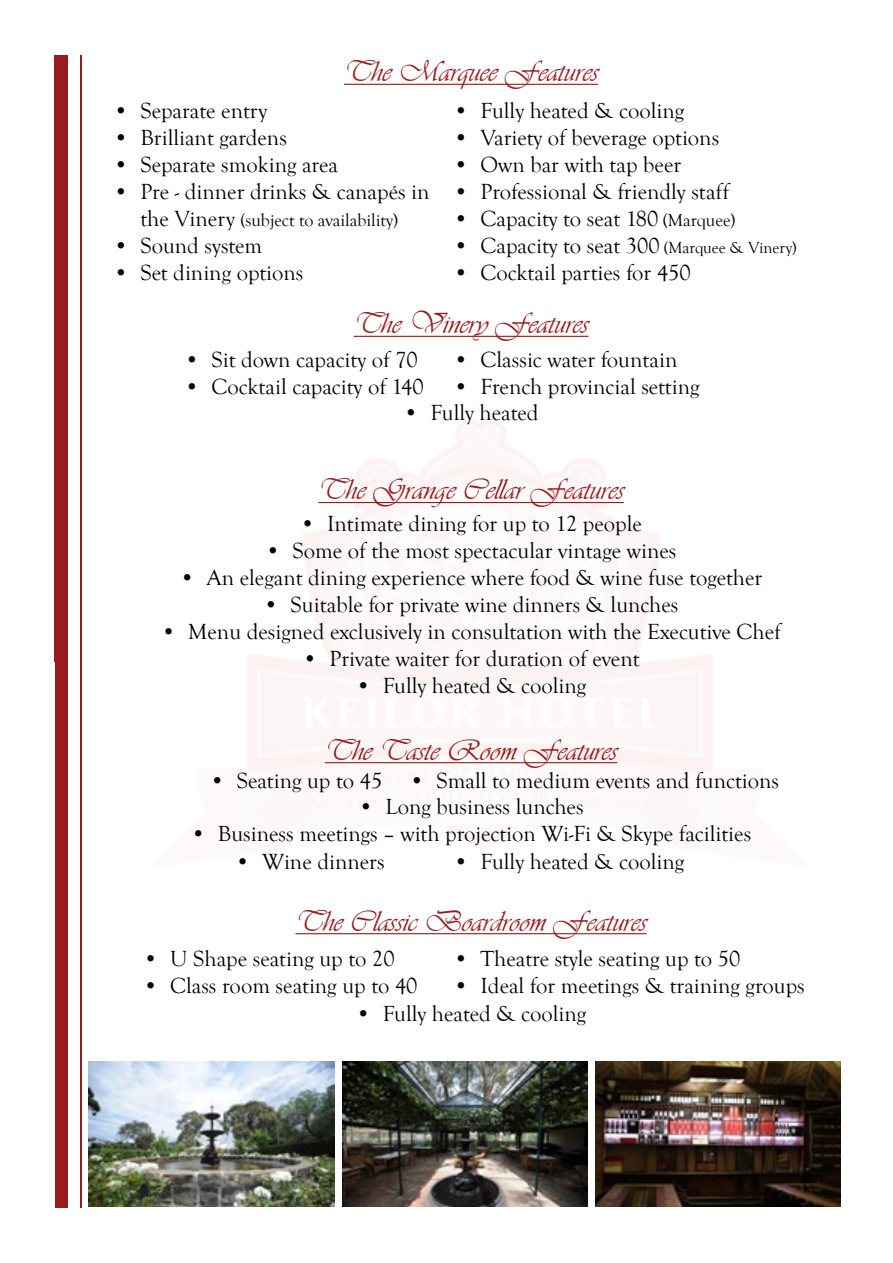
<style>
.page{position:relative;width:893px;height:1263px;background:#fff}
.page>*{position:absolute;margin:0;border:0;box-sizing:border-box;transform-origin:0 0}
.t1{font:30px "Vivaldii";color:#981b1e}
.t2{font:22.5px "Goudy Old Style T";color:#000}
.t3{font:18px "Goudy Old Style T";color:#000}
.s1{font-size:22.5px}
.s2{font-size:18px}
.s3{font-size:16.5px}
</style>
<div class="page">
<div style="left:55px;top:55px;width:27px;height:1152px;background:#981b1e"></div>
<div style="left:68px;top:54px;width:12px;height:1154px;background:#fff"></div>
<hr style="left:344px;top:84px;width:254px;height:1px;background:#981b1e">
<hr style="left:354px;top:336px;width:234px;height:1px;background:#981b1e">
<hr style="left:318px;top:502px;width:306px;height:1px;background:#981b1e">
<hr style="left:325px;top:762px;width:292px;height:1px;background:#981b1e">
<hr style="left:296px;top:933px;width:351px;height:1px;background:#981b1e">
<img style="left:89px;top:1061px;width:245px;height:146px">
<img style="left:343px;top:1061px;width:245px;height:146px">
<img style="left:595px;top:1061px;width:245px;height:146px">
<h1 class="t1" style="left:344px;top:54px;width:256px">The Marquee Features</h1>
<p class="t2" style="left:113px;top:98px;width:155px">• Separate entry</p>
<p class="t2" style="left:113px;top:125px;width:175px">• Brilliant gardens</p>
<p class="t2" style="left:113px;top:152px;width:226px">• Separate smoking area</p>
<p class="t2" style="left:113px;top:179px;width:318px">• Pre - dinner drinks &amp; canapés in</p>
<p class="t3" style="left:140px;top:210px;width:259px"><span class="s1">the Vinery</span> (subject to availability)</p>
<p class="t2" style="left:113px;top:233px;width:150px">• Sound system</p>
<p class="t2" style="left:113px;top:260px;width:192px">• Set dining options</p>
<p class="t2" style="left:454px;top:98px;width:232px">• Fully heated &amp; cooling</p>
<p class="t2" style="left:454px;top:125px;width:267px">• Variety of beverage options</p>
<p class="t2" style="left:454px;top:152px;width:229px">• Own bar with tap beer</p>
<p class="t2" style="left:454px;top:179px;width:277px">• Professional &amp; friendly staff</p>
<p class="t2" style="left:454px;top:206px;width:283px">• Capacity to seat 180 <span class="s2">(Marquee)</span></p>
<p class="t2" style="left:454px;top:233px;width:345px">• Capacity to seat 300 <span class="s3">(Marquee &amp; Vinery)</span></p>
<p class="t2" style="left:454px;top:260px;width:239px">• Cocktail parties for 450</p>
<h1 class="t1" style="left:354px;top:306px;width:236px">The Vinery Features</h1>
<p class="t2" style="left:185px;top:347px;width:235px">• Sit down capacity of 70</p>
<p class="t2" style="left:185px;top:374px;width:241px">• Cocktail capacity of 140</p>
<p class="t2" style="left:454px;top:347px;width:225px">• Classic water fountain</p>
<p class="t2" style="left:454px;top:374px;width:247px">• French provincial setting</p>
<p class="t2" style="left:403px;top:400px;width:137px">• Fully heated</p>
<h1 class="t1" style="left:318px;top:472px;width:307px">The Grange Cellar Features</h1>
<p class="t2" style="left:300px;top:511px;width:343px">• Intimate dining for up to 12 people</p>
<p class="t2" style="left:266px;top:538px;width:412px">• Some of the most spectacular vintage wines</p>
<p class="t2" style="left:180px;top:565px;width:584px">• An elegant dining experience where food &amp; wine fuse together</p>
<p class="t2" style="left:264px;top:592px;width:416px">• Suitable for private wine dinners &amp; lunches</p>
<p class="t2" style="left:161px;top:619px;width:621px">• Menu designed exclusively in consultation with the Executive Chef</p>
<p class="t2" style="left:302px;top:646px;width:339px">• Private waiter for duration of event</p>
<p class="t2" style="left:356px;top:673px;width:232px">• Fully heated &amp; cooling</p>
<h1 class="t1" style="left:325px;top:732px;width:294px">The Taste Room Features</h1>
<p class="t2" style="left:358px;top:794px;width:227px">• Long business lunches</p>
<p class="t2" style="left:191px;top:821px;width:562px">• Business meetings – with projection Wi-Fi &amp; Skype facilities</p>
<p class="t2" style="left:410px;top:769px;width:371px">• Small to medium events and functions</p>
<p class="t2" style="left:210px;top:769px;width:174px">• Seating up to 45</p>
<p class="t2" style="left:235px;top:849px;width:151px">• Wine dinners</p>
<p class="t2" style="left:454px;top:849px;width:232px">• Fully heated &amp; cooling</p>
<h1 class="t1" style="left:296px;top:903px;width:353px">The Classic Boardroom Features</h1>
<p class="t2" style="left:143px;top:946px;width:253px">• U Shape seating up to 20</p>
<p class="t2" style="left:143px;top:973px;width:276px">• Class room seating up to 40</p>
<p class="t2" style="left:454px;top:946px;width:288px">• Theatre style seating up to 50</p>
<p class="t2" style="left:454px;top:973px;width:353px">• Ideal for meetings &amp; training groups</p>
<p class="t2" style="left:356px;top:1001px;width:232px">• Fully heated &amp; cooling</p>
</div>
